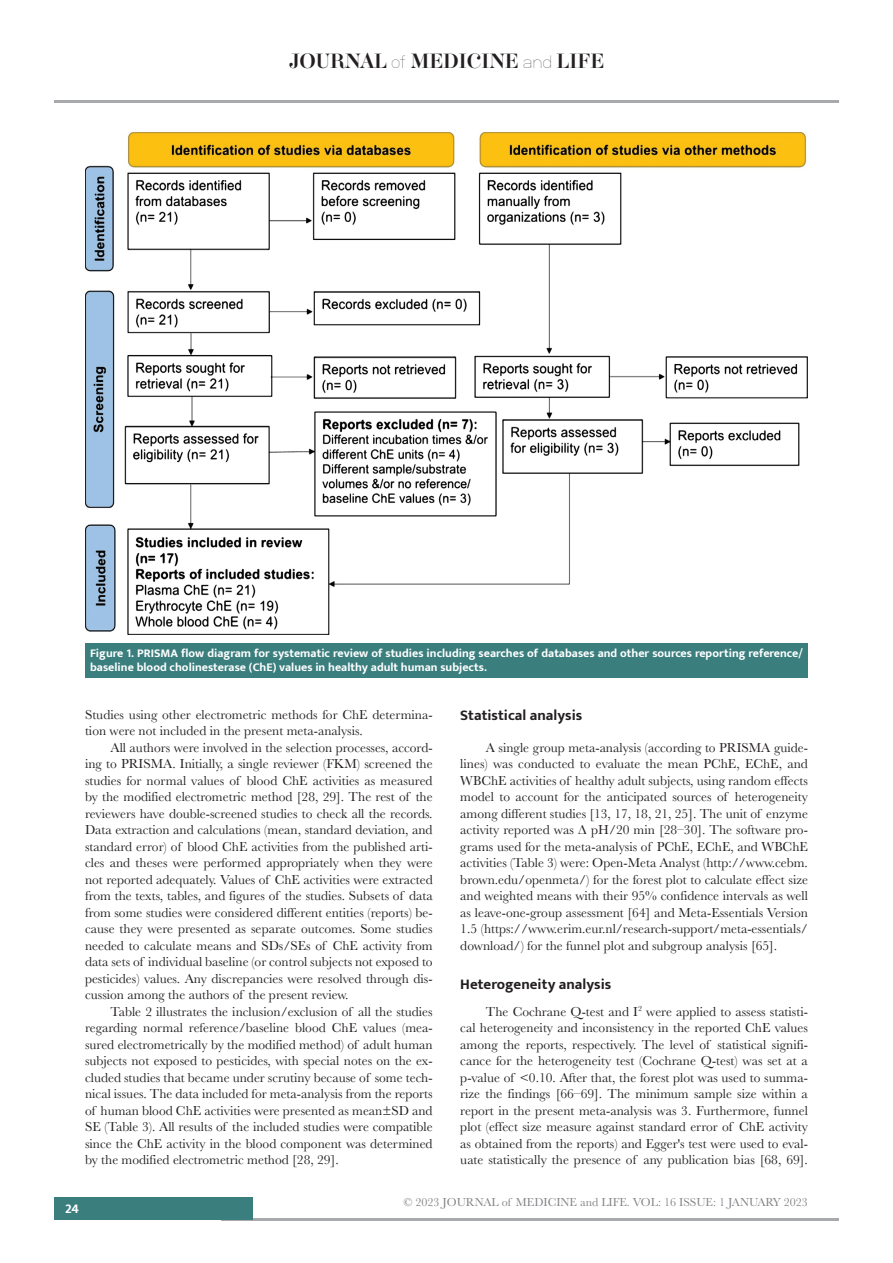
<style>
.page{position:relative;width:893px;height:1263px;background:#fff}
.page>*{position:absolute;margin:0;border:0;box-sizing:border-box;transform-origin:0 0}
.t1{font:18px "Aker Brygge Display";color:#231f20}
.t2{font:700 15px "Mukta";color:#231f20}
.t3{font:13.5px/16.5px "Baskerville";color:#231f20;text-align:justify}
.t4{font:700 13.5px "Mukta";color:#fff}
.t5{font:700 12px/14.4px "Mukta";color:#fff}
.t6{font:12px "Baskerville";color:#808285}
.s1{font-family:"Neubau Grotesk Lei"}
</style>
<div class="page">
<hr style="left:221px;top:1218px;width:618px;height:2px;background:#a8a9ad">
<div style="left:54px;top:1198px;width:198px;height:22px;background:#3b7e7e"></div>
<hr style="left:54px;top:100px;width:785px;height:2px;background:#a8a9ad">
<img style="left:85px;top:132px;width:723px;height:503px">
<div style="left:85px;top:643px;width:723px;height:35px;background:#3b7e7e"></div>
<h1 class="t1" style="left:289px;top:49px;width:317px">JOURNAL <span class="s1">of</span> MEDICINE <span class="s1">and</span> LIFE</h1>
<p class="t5" style="left:90px;top:645px;width:714px">Figure 1. PRISMA flow diagram for systematic review of studies including searches of databases and other sources reporting reference/ baseline blood cholinesterase (ChE) values in healthy adult human subjects.</p>
<p class="t3" style="left:85px;top:706px;width:349px">Studies using other electrometric methods for ChE determina&shy;tion were not included in the present meta-analysis.</p>
<p class="t3" style="left:85px;top:739px;width:349px;text-indent:26px">All authors were involved in the selection processes, accord&shy;ing to PRISMA. Initially, a single reviewer (FKM) screened the studies for normal values of blood ChE activities as measured by the modified electrometric method [28, 29]. The rest of the reviewers have double-screened studies to check all the records.<br>Data extraction and calculations (mean, standard deviation, and standard error) of blood ChE activities from the published arti&shy;cles and theses were performed appropriately when they were not reported adequately. Values of ChE activities were extracted from the texts, tables, and figures of the studies. Subsets of data from some studies were considered different entities (reports) be&shy;cause they were presented as separate outcomes. Some studies needed to calculate means and SDs/SEs of ChE activity from data sets of individual baseline (or control subjects not exposed to pesticides) values. Any discrepancies were resolved through dis&shy;cussion among the authors of the present review.</p>
<p class="t3" style="left:85px;top:1003px;width:349px;text-indent:26px">Table 2 illustrates the inclusion/exclusion of all the studies regarding normal reference/baseline blood ChE values (mea&shy;sured electrometrically by the modified method) of adult human subjects not exposed to pesticides, with special notes on the ex&shy;cluded studies that became under scrutiny because of some tech&shy;nical issues. The data included for meta-analysis from the reports of human blood ChE activities were presented as mean±SD and SE (Table 3). All results of the included studies were compatible since the ChE activity in the blood component was determined by the modified electrometric method [28, 29].</p>
<p class="t2" style="left:460px;top:706px;width:124px">Statistical analysis</p>
<p class="t3" style="left:460px;top:739px;width:349px;text-indent:26px">A single group meta-analysis (according to PRISMA guide&shy;lines) was conducted to evaluate the mean PChE, EChE, and WBChE activities of healthy adult subjects, using random effects model to account for the anticipated sources of heterogeneity among different studies [13, 17, 18, 21, 25]. The unit of enzyme activity reported was Δ pH/20 min [28–30]. The software pro&shy;grams used for the meta-analysis of PChE, EChE, and WBChE activities (Table 3) were: Open-Meta Analyst (http://www.cebm. brown.edu/openmeta/) for the forest plot to calculate effect size and weighted means with their 95% confidence intervals as well as leave-one-group assessment [64] and Meta-Essentials Version 1.5 (https://www.erim.eur.nl/research-support/meta-essentials/ download/) for the funnel plot and subgroup analysis [65].</p>
<p class="t2" style="left:460px;top:975px;width:153px">Heterogeneity analysis</p>
<p class="t3" style="left:460px;top:1003px;width:349px;text-indent:26px">The Cochrane Q-test and I<sup>2</sup> were applied to assess statisti&shy;cal heterogeneity and inconsistency in the reported ChE values among the reports, respectively. The level of statistical signifi&shy;cance for the heterogeneity test (Cochrane Q-test) was set at a p-value of &lt;0.10. After that, the forest plot was used to summa&shy;rize the findings [66–69]. The minimum sample size within a report in the present meta-analysis was 3. Furthermore, funnel plot (effect size measure against standard error of ChE activity as obtained from the reports) and Egger's test were used to eval&shy;uate statistically the presence of any publication bias [68, 69].</p>
<p class="t4" style="left:65px;top:1200px;width:15px">24</p>
<p class="t6" style="left:403px;top:1195px;width:406px">© 2023 JOURNAL of MEDICINE and LIFE. VOL: 16 ISSUE: 1 JANUARY 2023</p>
</div>
